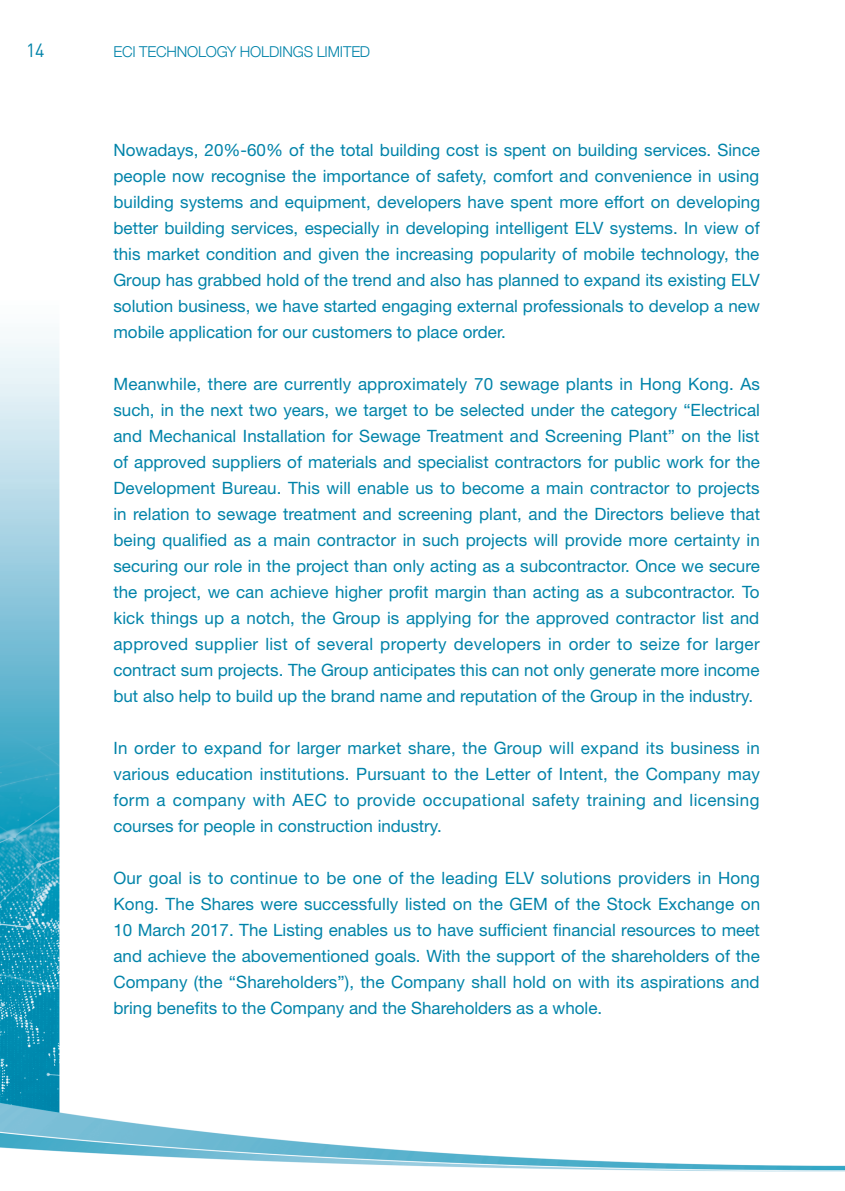
<style>
.page{position:relative;width:845px;height:1191px;background:#fff}
.page>*{position:absolute;margin:0;border:0;box-sizing:border-box;transform-origin:0 0}
.t1{font:18.8px "DIN";color:#0083a9;scale:.95 1}
.Body_Text{font:17px/26px "Helvetica Neue LT Std";color:#0083a9;text-align:justify}
.t2{font:300 15px "Helvetica Neue";letter-spacing:-.01em;color:#0083a9}
</style>
<div class="page">
<img style="left:0;top:339px;width:844px;height:833px">
<p class="t1" style="left:26px;top:38px;width:21px">14</p>
<p class="t2" style="left:113px;top:39px;width:258px">ECI TECHNOLOGY HOLDINGS LIMITED</p>
<p class="Body_Text" style="left:113px;top:137px;width:648px">Nowadays, 20%-60% of the total building cost is spent on building services. Since people now recognise the importance of safety, comfort and convenience in using building systems and equipment, developers have spent more effort on developing better building services, especially in developing intelligent ELV systems. In view of this market condition and given the increasing popularity of mobile technology, the Group has grabbed hold of the trend and also has planned to expand its existing ELV solution business, we have started engaging external professionals to develop a new mobile application for our customers to place order.</p>
<p class="Body_Text" style="left:113px;top:371px;width:648px">Meanwhile, there are currently approximately 70 sewage plants in Hong Kong. As such, in the next two years, we target to be selected under the category “Electrical and Mechanical Installation for Sewage Treatment and Screening Plant” on the list of approved suppliers of materials and specialist contractors for public work for the Development Bureau. This will enable us to become a main contractor to projects in relation to sewage treatment and screening plant, and the Directors believe that being qualified as a main contractor in such projects will provide more certainty in securing our role in the project than only acting as a subcontractor. Once we secure the project, we can achieve higher profit margin than acting as a subcontractor. To kick things up a notch, the Group is applying for the approved contractor list and approved supplier list of several property developers in order to seize for larger contract sum projects. The Group anticipates this can not only generate more income but also help to build up the brand name and reputation of the Group in the industry.</p>
<p class="Body_Text" style="left:113px;top:735px;width:648px">In order to expand for larger market share, the Group will expand its business in various education institutions. Pursuant to the Letter of Intent, the Company may form a company with AEC to provide occupational safety training and licensing courses for people in construction industry.</p>
<p class="Body_Text" style="left:113px;top:865px;width:648px">Our goal is to continue to be one of the leading ELV solutions providers in Hong Kong. The Shares were successfully listed on the GEM of the Stock Exchange on 10 March 2017. The Listing enables us to have sufficient financial resources to meet and achieve the abovementioned goals. With the support of the shareholders of the Company (the “Shareholders”), the Company shall hold on with its aspirations and bring benefits to the Company and the Shareholders as a whole.</p>
</div>
